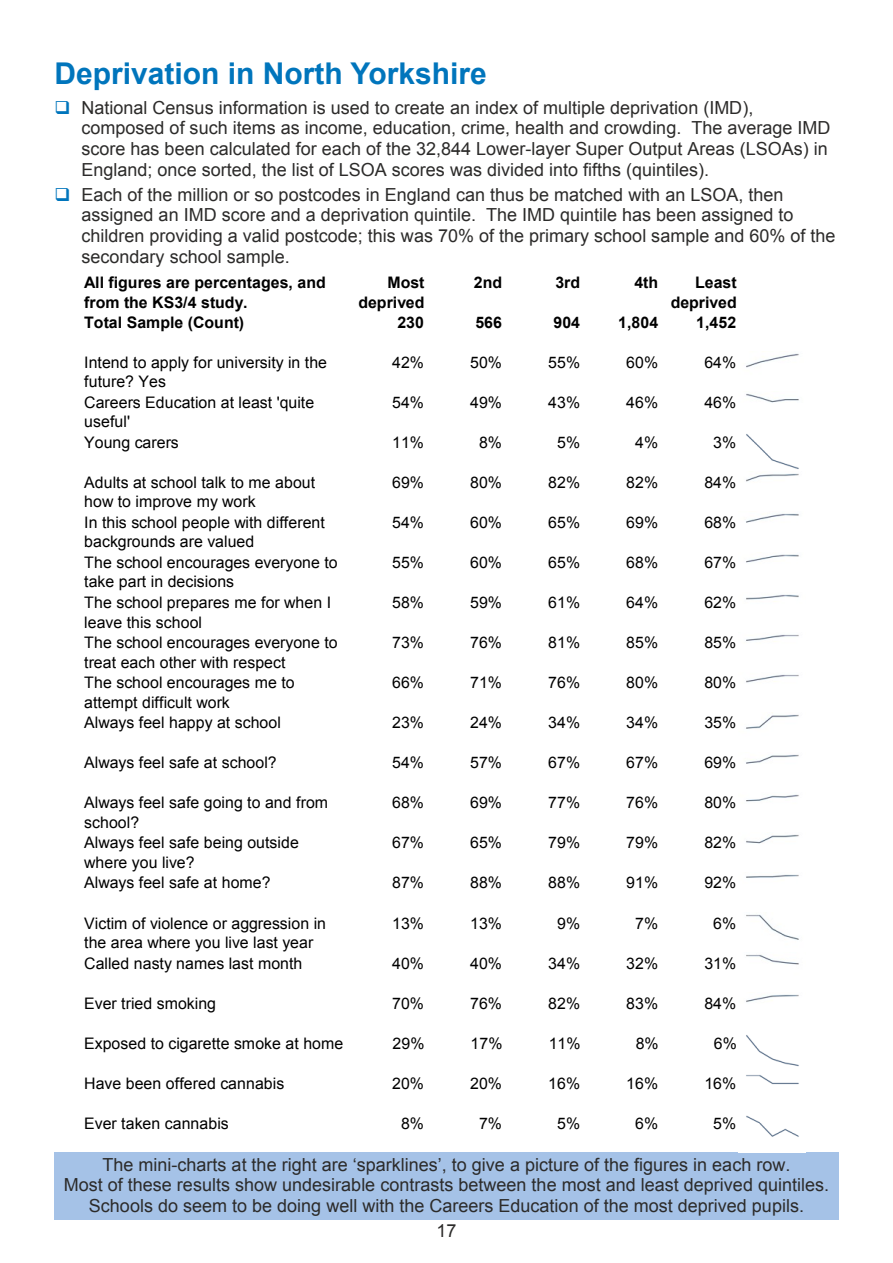
<style>
.page{position:relative;width:893px;height:1263px;background:#fff}
.page>*{position:absolute;margin:0;border:0;box-sizing:border-box;transform-origin:0 0}
.t1{font:700 30px "Arial";color:#0075bc}
.t2{font:18px/20.7px "Arial";color:#2c2b2a}
.t3{font:15.9px/19.5px "Arial";letter-spacing:.005em;color:#000}
.t4{font:700 15.9px/20.1px "Arial";color:#000;text-align:right}
.s1{color:#0075bc}
</style>
<div class="page">
<div style="left:54px;top:1153px;width:785px;height:67px;background:#a5c2e7"></div>
<img style="left:746px;top:353px;width:53px;height:784px">
<h1 class="t1" style="left:54px;top:62px;width:434px">Deprivation in North Yorkshire</h1>
<p class="t2" style="left:81px;top:99px;width:751px;text-indent:-27px"><span class="s1">❑</span> National Census information is used to create an index of multiple deprivation (IMD), composed of such items as income, education, crime, health and crowding. The average IMD score has been calculated for each of the 32,844 Lower-layer Super Output Areas (LSOAs) in England; once sorted, the list of LSOA scores was divided into fifths (quintiles).</p>
<p class="t2" style="left:81px;top:186px;width:756px;text-indent:-27px"><span class="s1">❑</span> Each of the million or so postcodes in England can thus be matched with an LSOA, then assigned an IMD score and a deprivation quintile. The IMD quintile has been assigned to children providing a valid postcode; this was 70% of the primary school sample and 60% of the secondary school sample.</p>
<p class="t4" style="left:84px;top:274px;width:243px;text-align:left">All figures are percentages, and from the KS3/4 study.</p>
<p class="t4" style="left:358px;top:274px;width:68px">Most deprived</p>
<p class="t4" style="left:474px;top:274px;width:30px">2nd</p>
<p class="t4" style="left:555px;top:274px;width:26px">3rd</p>
<p class="t4" style="left:634px;top:274px;width:25px">4th</p>
<p class="t4" style="left:671px;top:274px;width:68px">Least deprived</p>
<p class="t4" style="left:84px;top:314px;width:161px">Total Sample (Count)</p>
<p class="t4" style="left:397px;top:314px;width:28px">230</p>
<p class="t4" style="left:475px;top:314px;width:28px">566</p>
<p class="t4" style="left:553px;top:314px;width:28px">904</p>
<p class="t4" style="left:618px;top:314px;width:41px">1,804</p>
<p class="t4" style="left:696px;top:314px;width:41px">1,452</p>
<p class="t3" style="left:84px;top:354px;width:244px">Intend to apply for university in the future? Yes</p>
<p class="t3" style="left:392px;top:354px;width:33px">42%</p>
<p class="t3" style="left:470px;top:354px;width:33px">50%</p>
<p class="t3" style="left:548px;top:354px;width:33px">55%</p>
<p class="t3" style="left:626px;top:354px;width:33px">60%</p>
<p class="t3" style="left:704px;top:354px;width:33px">64%</p>
<p class="t3" style="left:84px;top:394px;width:231px">Careers Education at least 'quite useful'</p>
<p class="t3" style="left:392px;top:394px;width:33px">54%</p>
<p class="t3" style="left:470px;top:394px;width:33px">49%</p>
<p class="t3" style="left:548px;top:394px;width:33px">43%</p>
<p class="t3" style="left:626px;top:394px;width:33px">46%</p>
<p class="t3" style="left:704px;top:394px;width:33px">46%</p>
<p class="t3" style="left:84px;top:434px;width:96px">Young carers</p>
<p class="t3" style="left:392px;top:434px;width:33px">11%</p>
<p class="t3" style="left:479px;top:434px;width:25px">8%</p>
<p class="t3" style="left:557px;top:434px;width:25px">5%</p>
<p class="t3" style="left:635px;top:434px;width:25px">4%</p>
<p class="t3" style="left:713px;top:434px;width:25px">3%</p>
<p class="t3" style="left:84px;top:474px;width:232px">Adults at school talk to me about how to improve my work</p>
<p class="t3" style="left:392px;top:474px;width:33px">69%</p>
<p class="t3" style="left:470px;top:474px;width:33px">80%</p>
<p class="t3" style="left:548px;top:474px;width:33px">82%</p>
<p class="t3" style="left:626px;top:474px;width:33px">82%</p>
<p class="t3" style="left:704px;top:474px;width:33px">84%</p>
<p class="t3" style="left:84px;top:514px;width:242px">In this school people with different backgrounds are valued</p>
<p class="t3" style="left:392px;top:514px;width:33px">54%</p>
<p class="t3" style="left:470px;top:514px;width:33px">60%</p>
<p class="t3" style="left:548px;top:514px;width:33px">65%</p>
<p class="t3" style="left:626px;top:514px;width:33px">69%</p>
<p class="t3" style="left:704px;top:514px;width:33px">68%</p>
<p class="t3" style="left:84px;top:554px;width:255px">The school encourages everyone to take part in decisions</p>
<p class="t3" style="left:392px;top:554px;width:33px">55%</p>
<p class="t3" style="left:470px;top:554px;width:33px">60%</p>
<p class="t3" style="left:548px;top:554px;width:33px">65%</p>
<p class="t3" style="left:626px;top:554px;width:33px">68%</p>
<p class="t3" style="left:704px;top:554px;width:33px">67%</p>
<p class="t3" style="left:84px;top:594px;width:248px">The school prepares me for when I leave this school</p>
<p class="t3" style="left:392px;top:594px;width:33px">58%</p>
<p class="t3" style="left:470px;top:594px;width:33px">59%</p>
<p class="t3" style="left:548px;top:594px;width:33px">61%</p>
<p class="t3" style="left:626px;top:594px;width:33px">64%</p>
<p class="t3" style="left:704px;top:594px;width:33px">62%</p>
<p class="t3" style="left:84px;top:634px;width:255px">The school encourages everyone to treat each other with respect</p>
<p class="t3" style="left:392px;top:634px;width:33px">73%</p>
<p class="t3" style="left:470px;top:634px;width:33px">76%</p>
<p class="t3" style="left:548px;top:634px;width:33px">81%</p>
<p class="t3" style="left:626px;top:634px;width:33px">85%</p>
<p class="t3" style="left:704px;top:634px;width:33px">85%</p>
<p class="t3" style="left:84px;top:674px;width:212px">The school encourages me to attempt difficult work</p>
<p class="t3" style="left:392px;top:674px;width:33px">66%</p>
<p class="t3" style="left:470px;top:674px;width:33px">71%</p>
<p class="t3" style="left:548px;top:674px;width:33px">76%</p>
<p class="t3" style="left:626px;top:674px;width:33px">80%</p>
<p class="t3" style="left:704px;top:674px;width:33px">80%</p>
<p class="t3" style="left:84px;top:714px;width:198px">Always feel happy at school</p>
<p class="t3" style="left:392px;top:714px;width:33px">23%</p>
<p class="t3" style="left:470px;top:714px;width:33px">24%</p>
<p class="t3" style="left:548px;top:714px;width:33px">34%</p>
<p class="t3" style="left:626px;top:714px;width:33px">34%</p>
<p class="t3" style="left:704px;top:714px;width:33px">35%</p>
<p class="t3" style="left:84px;top:754px;width:194px">Always feel safe at school?</p>
<p class="t3" style="left:392px;top:754px;width:33px">54%</p>
<p class="t3" style="left:470px;top:754px;width:33px">57%</p>
<p class="t3" style="left:548px;top:754px;width:33px">67%</p>
<p class="t3" style="left:626px;top:754px;width:33px">67%</p>
<p class="t3" style="left:704px;top:754px;width:33px">69%</p>
<p class="t3" style="left:84px;top:794px;width:245px">Always feel safe going to and from school?</p>
<p class="t3" style="left:392px;top:794px;width:33px">68%</p>
<p class="t3" style="left:470px;top:794px;width:33px">69%</p>
<p class="t3" style="left:548px;top:794px;width:33px">77%</p>
<p class="t3" style="left:626px;top:794px;width:33px">76%</p>
<p class="t3" style="left:704px;top:794px;width:33px">80%</p>
<p class="t3" style="left:84px;top:834px;width:216px">Always feel safe being outside where you live?</p>
<p class="t3" style="left:392px;top:834px;width:33px">67%</p>
<p class="t3" style="left:470px;top:834px;width:33px">65%</p>
<p class="t3" style="left:548px;top:834px;width:33px">79%</p>
<p class="t3" style="left:626px;top:834px;width:33px">79%</p>
<p class="t3" style="left:704px;top:834px;width:33px">82%</p>
<p class="t3" style="left:84px;top:875px;width:188px">Always feel safe at home?</p>
<p class="t3" style="left:392px;top:875px;width:33px">87%</p>
<p class="t3" style="left:470px;top:875px;width:33px">88%</p>
<p class="t3" style="left:548px;top:875px;width:33px">88%</p>
<p class="t3" style="left:626px;top:875px;width:33px">91%</p>
<p class="t3" style="left:704px;top:875px;width:33px">92%</p>
<p class="t3" style="left:84px;top:915px;width:243px">Victim of violence or aggression in the area where you live last year</p>
<p class="t3" style="left:392px;top:915px;width:33px">13%</p>
<p class="t3" style="left:470px;top:915px;width:33px">13%</p>
<p class="t3" style="left:557px;top:915px;width:25px">9%</p>
<p class="t3" style="left:635px;top:915px;width:25px">7%</p>
<p class="t3" style="left:713px;top:915px;width:25px">6%</p>
<p class="t3" style="left:84px;top:955px;width:220px">Called nasty names last month</p>
<p class="t3" style="left:392px;top:955px;width:33px">40%</p>
<p class="t3" style="left:470px;top:955px;width:33px">40%</p>
<p class="t3" style="left:548px;top:955px;width:33px">34%</p>
<p class="t3" style="left:626px;top:955px;width:33px">32%</p>
<p class="t3" style="left:704px;top:955px;width:33px">31%</p>
<p class="t3" style="left:84px;top:995px;width:133px">Ever tried smoking</p>
<p class="t3" style="left:392px;top:995px;width:33px">70%</p>
<p class="t3" style="left:470px;top:995px;width:33px">76%</p>
<p class="t3" style="left:548px;top:995px;width:33px">82%</p>
<p class="t3" style="left:626px;top:995px;width:33px">83%</p>
<p class="t3" style="left:704px;top:995px;width:33px">84%</p>
<p class="t3" style="left:84px;top:1035px;width:261px">Exposed to cigarette smoke at home</p>
<p class="t3" style="left:393px;top:1035px;width:33px">29%</p>
<p class="t3" style="left:471px;top:1035px;width:33px">17%</p>
<p class="t3" style="left:549px;top:1035px;width:33px">11%</p>
<p class="t3" style="left:636px;top:1035px;width:25px">8%</p>
<p class="t3" style="left:714px;top:1035px;width:25px">6%</p>
<p class="t3" style="left:84px;top:1075px;width:201px">Have been offered cannabis</p>
<p class="t3" style="left:392px;top:1075px;width:33px">20%</p>
<p class="t3" style="left:470px;top:1075px;width:33px">20%</p>
<p class="t3" style="left:548px;top:1075px;width:33px">16%</p>
<p class="t3" style="left:626px;top:1075px;width:33px">16%</p>
<p class="t3" style="left:704px;top:1075px;width:33px">16%</p>
<p class="t3" style="left:84px;top:1115px;width:146px">Ever taken cannabis</p>
<p class="t3" style="left:401px;top:1115px;width:25px">8%</p>
<p class="t3" style="left:479px;top:1115px;width:25px">7%</p>
<p class="t3" style="left:557px;top:1115px;width:25px">5%</p>
<p class="t3" style="left:635px;top:1115px;width:25px">6%</p>
<p class="t3" style="left:713px;top:1115px;width:25px">5%</p>
<p class="t2" style="left:64px;top:1156px;width:767px;text-align:center">The mini-charts at the right are ‘sparklines’, to give a picture of the figures in each row.<br>Most of these results show undesirable contrasts between the most and least deprived quintiles.<br>Schools do seem to be doing well with the Careers Education of the most deprived pupils.</p>
<p class="t2" style="left:436px;top:1222px;width:22px">17</p>
</div>
